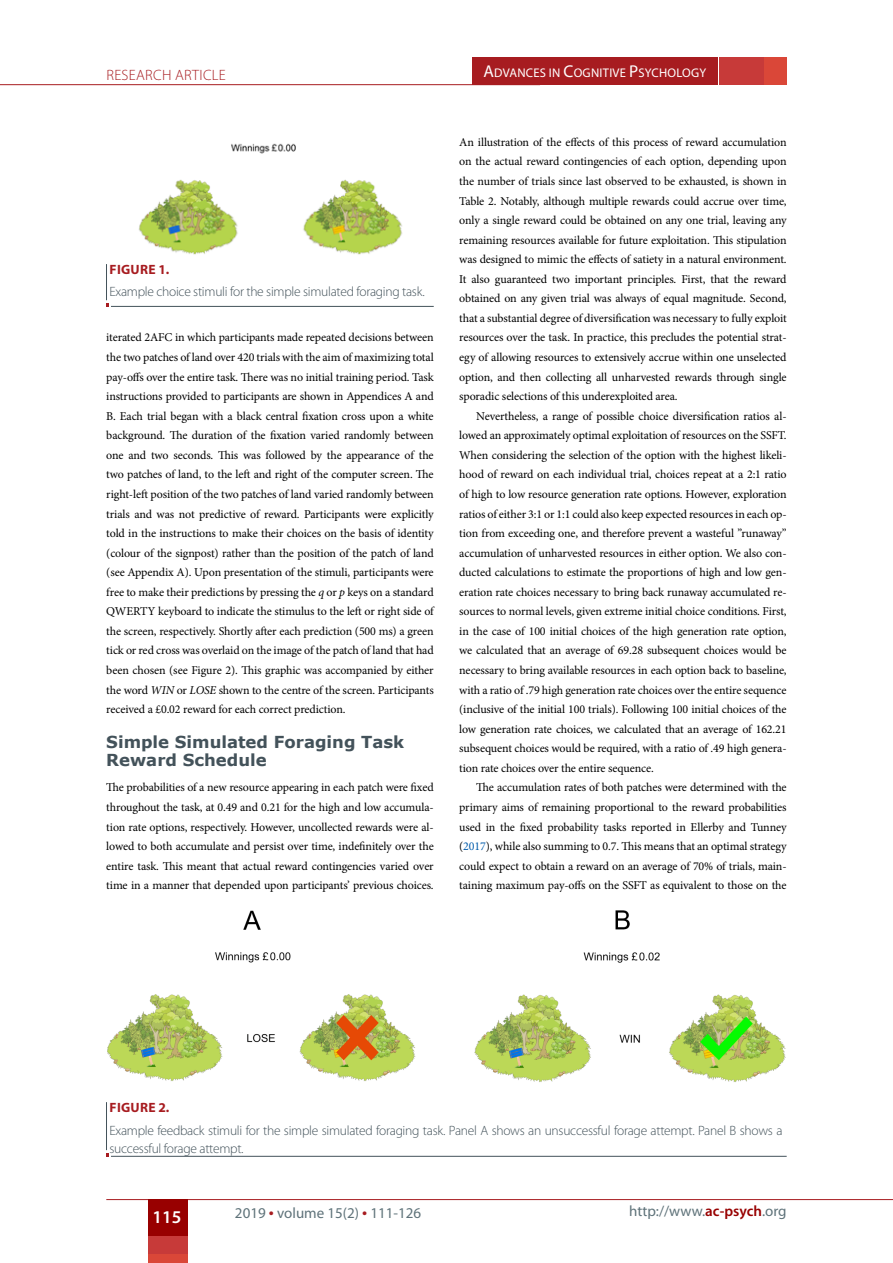
<style>
.page{position:relative;width:893px;height:1263px;background:#fff}
.page>*{position:absolute;margin:0;border:0;box-sizing:border-box;transform-origin:0 0}
.t1{font:600 18px "Myriad Pro";color:#fff}
.t2{font:700 16.5px/18px "Verdana";color:#43525a}
.t3{font:15px "Myriad Pro";color:#5e7279}
.t4{font:300 15px "Myriad Pro";letter-spacing:.02em;color:#a71c20}
.t5{font:300 13.5px/18px "Myriad Pro";letter-spacing:-.02em;color:#43525a}
.t6{font:700 13.5px "Myriad Pro";letter-spacing:.02em;color:#a71c20}
.t7{font:12.6px "Myriad Pro";letter-spacing:.02em;color:#fff}
.t8{font:12px/19.5px "Minion Pro";letter-spacing:-.01em;color:#000;text-align:justify}
.s1{font-size:17.1px}
.s2{font-style:italic}
.s3{color:#005baa}
.s4{font-size:18px;color:#a71c20}
.s5{font-weight:600;color:#980000}
</style>
<div class="page">
<div style="left:472px;top:57px;width:246px;height:28px;background:#a71c20"></div>
<hr style="left:0;top:84px;width:540px;height:1px;background:#a71c20">
<div style="left:719px;top:57px;width:44px;height:28px;background:#c73a39"></div>
<div style="left:764px;top:57px;width:23px;height:28px;background:#da4738"></div>
<hr style="left:106px;top:1199px;width:787px;height:1px;background:#a71c20">
<div style="left:148px;top:1254px;width:39px;height:9px;background:#da4738"></div>
<div style="left:148px;top:1236px;width:39px;height:17px;background:#c73a39"></div>
<div style="left:148px;top:1199px;width:39px;height:36px;background:#980000"></div>
<img style="left:139px;top:143px;width:264px;height:112px">
<svg style="left:106px;top:303px;width:3px;height:4px"></svg>
<hr style="left:106px;top:264px;width:1px;height:36px;background:#43525a">
<hr style="left:111px;top:306px;width:323px;height:1px;background:#43525a">
<img style="left:107px;top:910px;width:678px;height:172px">
<svg style="left:106px;top:1153px;width:3px;height:4px"></svg>
<hr style="left:106px;top:1102px;width:1px;height:48px;background:#43525a">
<hr style="left:111px;top:1156px;width:676px;height:1px;background:#43525a">
<p class="t4" style="left:106px;top:67px;width:121px">RESEARCH ARTICLE</p>
<p class="t7" style="left:483px;top:65px;width:224px"><span class="s1">A</span>DVANCES IN <span class="s1">C</span>OGNITIVE <span class="s1">P</span>SYCHOLOGY</p>
<p class="t6" style="left:110px;top:261px;width:61px">FIGURE 1.</p>
<p class="t5" style="left:109px;top:283px;width:317px">Example choice stimuli for the simple simulated foraging task.</p>
<p class="t8" style="left:106px;top:328px;width:329px">iterated 2AFC in which participants made repeated decisions between the two patches of land over 420 trials with the aim of maximizing total pay-offs over the entire task. There was no initial training period. Task instructions provided to participants are shown in Appendices A and B. Each trial began with a black central fixation cross upon a white background. The duration of the fixation varied randomly between one and two seconds. This was followed by the appearance of the two patches of land, to the left and right of the computer screen. The right-left position of the two patches of land varied randomly between trials and was not predictive of reward. Participants were explicitly told in the instructions to make their choices on the basis of identity (colour of the signpost) rather than the position of the patch of land (see Appendix A). Upon presentation of the stimuli, participants were free to make their predictions by pressing the <span class="s2">q</span> or <span class="s2">p</span> keys on a standard QWERTY keyboard to indicate the stimulus to the left or right side of the screen, respectively. Shortly after each prediction (500 ms) a green tick or red cross was overlaid on the image of the patch of land that had been chosen (see Figure 2). This graphic was accompanied by either the word <span class="s2">WIN</span> or <span class="s2">LOSE</span> shown to the centre of the screen. Participants received a £0.02 reward for each correct prediction.</p>
<h2 class="t2" style="left:106px;top:733px;width:299px">Simple Simulated Foraging Task<br>Reward Schedule</h2>
<p class="t8" style="left:106px;top:778px;width:329px">The probabilities of a new resource appearing in each patch were fixed throughout the task, at 0.49 and 0.21 for the high and low accumula&shy;tion rate options, respectively. However, uncollected rewards were al&shy;lowed to both accumulate and persist over time, indefinitely over the entire task. This meant that actual reward contingencies varied over time in a manner that depended upon participants’ previous choices.</p>
<p class="t8" style="left:459px;top:132px;width:329px">An illustration of the effects of this process of reward accumulation on the actual reward contingencies of each option, depending upon the number of trials since last observed to be exhausted, is shown in Table 2. Notably, although multiple rewards could accrue over time, only a single reward could be obtained on any one trial, leaving any remaining resources available for future exploitation. This stipulation was designed to mimic the effects of satiety in a natural environment.<br>It also guaranteed two important principles. First, that the reward obtained on any given trial was always of equal magnitude. Second, that a substantial degree of diversification was necessary to fully exploit resources over the task. In practice, this precludes the potential strat&shy;egy of allowing resources to extensively accrue within one unselected option, and then collecting all unharvested rewards through single sporadic selections of this underexploited area.</p>
<p class="t8" style="left:459px;top:406px;width:329px;text-indent:17px">Nevertheless, a range of possible choice diversification ratios al&shy;lowed an approximately optimal exploitation of resources on the SSFT.<br>When considering the selection of the option with the highest likeli&shy;hood of reward on each individual trial, choices repeat at a 2:1 ratio of high to low resource generation rate options. However, exploration ratios of either 3:1 or 1:1 could also keep expected resources in each op&shy;tion from exceeding one, and therefore prevent a wasteful ”runaway” accumulation of unharvested resources in either option. We also con&shy;ducted calculations to estimate the proportions of high and low gen&shy;eration rate choices necessary to bring back runaway accumulated re&shy;sources to normal levels, given extreme initial choice conditions. First, in the case of 100 initial choices of the high generation rate option, we calculated that an average of 69.28 subsequent choices would be necessary to bring available resources in each option back to baseline, with a ratio of .79 high generation rate choices over the entire sequence (inclusive of the initial 100 trials). Following 100 initial choices of the low generation rate choices, we calculated that an average of 162.21 subsequent choices would be required, with a ratio of .49 high genera&shy;tion rate choices over the entire sequence.</p>
<p class="t8" style="left:459px;top:778px;width:329px;text-indent:17px">The accumulation rates of both patches were determined with the primary aims of remaining proportional to the reward probabilities used in the fixed probability tasks reported in Ellerby and Tunney (<span class="s3">2017</span>), while also summing to 0.7. This means that an optimal strategy could expect to obtain a reward on an average of 70% of trials, main&shy;taining maximum pay-offs on the SSFT as equivalent to those on the</p>
<p class="t6" style="left:110px;top:1099px;width:61px">FIGURE 2.</p>
<p class="t5" style="left:109px;top:1121px;width:674px">Example feedback stimuli for the simple simulated foraging task. Panel A shows an unsuccessful forage attempt. Panel B shows a successful forage attempt.</p>
<h1 class="t1" style="left:152px;top:1205px;width:30px">115</h1>
<p class="t3" style="left:235px;top:1204px;width:188px">2019 <span class="s4">•</span> volume 15(2) <span class="s4">•</span> 111-126</p>
<p class="t3" style="left:629px;top:1202px;width:159px">http://www.<span class="s5">ac-psych</span>.org</p>
</div>
